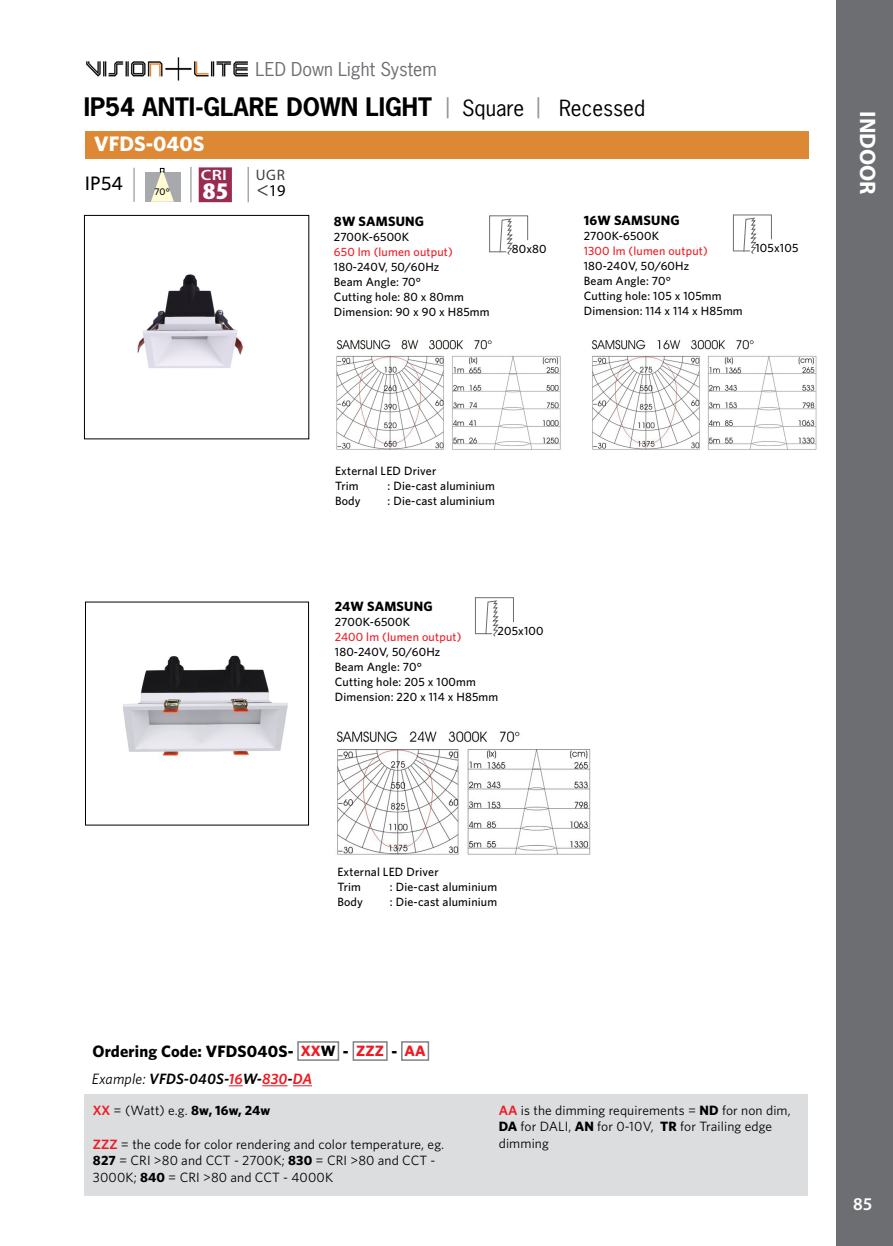
<style>
.page{position:relative;width:893px;height:1246px;background:#fff}
.page>*{position:absolute;margin:0;border:0;box-sizing:border-box;transform-origin:0 0}
.t1{font:700 24px "News Gothic Std";color:#000}
.t2{font:900 condensed 24px "Myriad Pro";color:#fff;scale:1.2 1}
.t3{font:700 22.5px "Myriad Pro";color:#fff}
.t4{font:700 21px "Whitney";color:#fff}
.t5{font:500 19.5px "Whitney";color:#000}
.t6{font:18px "News Gothic Std";color:#6d6e71}
.t7{font:600 18px "Myriad Pro";color:#fff}
.t8{font:700 16.5px "Whitney";letter-spacing:.01em;color:#000}
.t9{font:16.5px "Myriad Pro";color:#000}
.t10{font:15.15px "Myriad Pro";color:#414042}
.t11{font:italic 600 15px "Whitney";letter-spacing:.01em;color:#000}
.t12{font:600 15px "Myriad Pro";color:#fff;scale:1.2 1}
.t13{font:13.5px/16.5px "Whitney";letter-spacing:.01em;color:#000}
.t14{font:700 13.5px "Whitney";letter-spacing:.015em;color:#000}
.t15{font:500 12px/15px "Whitney";letter-spacing:.015em;color:#000}
.t16{font:500 12px "Whitney";letter-spacing:.015em;color:#ed1c24}
.t17{font:500 9.75px "Whitney";color:#000}
.s1{font-weight:400;font-size:21px;color:#939598}
.s2{font-weight:400;font-size:21px}
.s3{font-size:21px;color:#414042}
.s4{font-size:15px;color:#ed1c24}
.s5{font-size:15px}
.s6{font-weight:400}
.s7{color:#ed1c24}
.s8{font-weight:600;color:#ed1c24}
.s9{font-weight:700}
</style>
<div class="page">
<div style="left:836px;top:0;width:57px;height:1246px;background:#6d6e71"></div>
<img style="left:86px;top:57px;width:162px;height:23px">
<img style="left:336px;top:731px;width:255px;height:124px">
<svg style="left:475px;top:597px;width:39px;height:40px"></svg>
<img style="left:123px;top:655px;width:165px;height:101px">
<div style="left:85px;top:602px;width:224px;height:223px;border:1px solid #000"></div>
<img style="left:137px;top:274px;width:106px;height:94px">
<div style="left:84px;top:215px;width:225px;height:224px;border:1px solid #000"></div>
<svg style="left:733px;top:214px;width:39px;height:40px"></svg>
<svg style="left:489px;top:215px;width:39px;height:40px"></svg>
<img style="left:336px;top:340px;width:481px;height:110px">
<div style="left:297px;top:1041px;width:42px;height:20px;border:2px solid #808285"></div>
<div style="left:353px;top:1041px;width:35px;height:20px;border:2px solid #808285"></div>
<div style="left:401px;top:1041px;width:28px;height:20px;border:2px solid #808285"></div>
<div style="left:84px;top:1094px;width:724px;height:101px;background:#dcddde"></div>
<svg style="left:229px;top:1085px;width:14px;height:1px"></svg>
<svg style="left:262px;top:1085px;width:50px;height:1px"></svg>
<hr style="left:134px;top:168px;width:1px;height:34px;background:#808285">
<div style="left:145px;top:166px;width:36px;height:36px;border:1px solid #fff"></div>
<div style="left:145px;top:172px;width:35px;height:30px;background:#a7a9ac"></div>
<svg style="left:151px;top:168px;width:23px;height:34px"></svg>
<hr style="left:191px;top:167px;width:1px;height:35px;background:#808285">
<div style="left:199px;top:168px;width:32px;height:33px;background:#9a2c52"></div>
<div style="left:199px;top:167px;width:33px;height:35px;border:2px solid #9a2c52"></div>
<hr style="left:248px;top:167px;width:1px;height:35px;background:#808285">
<div style="left:85px;top:131px;width:723px;height:27px;background:#dd8835"></div>
<h3 class="t6" style="left:256px;top:62px;width:183px">LED Down Light System</h3>
<h1 class="t1" style="left:84px;top:98px;width:563px">IP54 ANTI-GLARE DOWN LIGHT <span class="s1">|</span> <span class="s2">Square</span> <span class="s1">|</span> <span class="s2">Recessed</span></h1>
<h3 class="t4" style="left:94px;top:136px;width:111px">VFDS-040S</h3>
<h3 class="t5" style="left:85px;top:176px;width:40px">IP54</h3>
<p class="t17" style="left:155px;top:188px;width:17px">70°</p>
<p class="t12" style="left:201px;top:166px;width:23px">CRI</p>
<h1 class="t2" style="left:203px;top:176px;width:23px">85</h1>
<p class="t10" style="left:256px;top:169px;width:31px">UGR</p>
<h3 class="t9" style="left:257px;top:185px;width:31px"><span class="s3">&lt;</span> 19</h3>
<p class="t14" style="left:334px;top:216px;width:92px">8W SAMSUNG</p>
<p class="t15" style="left:334px;top:230px;width:77px">2700K-6500K</p>
<p class="t16" style="left:334px;top:247px;width:120px">650 lm (lumen output)</p>
<p class="t15" style="left:334px;top:260px;width:157px">180-240V, 50/60Hz<br>Beam Angle: 70°<br>Cutting hole: 80 x 80mm<br>Dimension: 90 x 90 x H85mm</p>
<p class="t14" style="left:584px;top:215px;width:97px">16W SAMSUNG</p>
<p class="t15" style="left:584px;top:229px;width:77px">2700K-6500K</p>
<p class="t16" style="left:584px;top:246px;width:125px">1300 lm (lumen output)</p>
<p class="t15" style="left:584px;top:259px;width:160px">180-240V, 50/60Hz<br>Beam Angle: 70°<br>Cutting hole: 105 x 105mm<br>Dimension: 114 x 114 x H85mm</p>
<p class="t15" style="left:512px;top:242px;width:36px">80x80</p>
<p class="t15" style="left:755px;top:241px;width:44px">105x105</p>
<p class="t15" style="left:335px;top:464px;width:103px">External LED Driver<br>Trim</p>
<p class="t15" style="left:388px;top:479px;width:109px">: Die-cast aluminium</p>
<p class="t15" style="left:335px;top:494px;width:27px">Body</p>
<p class="t15" style="left:388px;top:494px;width:109px">: Die-cast aluminium</p>
<p class="t14" style="left:335px;top:601px;width:99px">24W SAMSUNG</p>
<p class="t15" style="left:335px;top:615px;width:77px">2700K-6500K</p>
<p class="t16" style="left:335px;top:632px;width:128px">2400 lm (lumen output)</p>
<p class="t15" style="left:335px;top:645px;width:165px">180-240V, 50/60Hz<br>Beam Angle: 70°<br>Cutting hole: 205 x 100mm<br>Dimension: 220 x 114 x H85mm</p>
<p class="t15" style="left:498px;top:624px;width:48px">205x100</p>
<h2 class="t3" style="left:876px;top:111px;width:85px;rotate:90deg">INDOOR</h2>
<p class="t15" style="left:337px;top:865px;width:103px">External LED Driver<br>Trim</p>
<p class="t15" style="left:390px;top:880px;width:109px">: Die-cast aluminium</p>
<p class="t15" style="left:337px;top:895px;width:27px">Body</p>
<p class="t15" style="left:390px;top:895px;width:109px">: Die-cast aluminium</p>
<h3 class="t8" style="left:92px;top:1045px;width:335px">Ordering Code: VFDS040S- <span class="s4">XX</span><span class="s5">W</span> - <span class="s4">ZZZ</span> - <span class="s4">AA</span></h3>
<p class="t11" style="left:92px;top:1073px;width:222px"><span class="s6">Example:</span> VFDS-040S-<span class="s7">16</span>W-<span class="s7">830</span>-<span class="s7">DA</span></p>
<p class="t13" style="left:93px;top:1103px;width:179px"><span class="s8">XX</span> = (Watt) e.g. <span class="s9">8w, 16w, 24w</span></p>
<p class="t13" style="left:93px;top:1136px;width:353px"><span class="s8">ZZZ</span> = the code for color rendering and color temperature, eg.<br><span class="s9">827</span> = CRI &gt;80 and CCT - 2700K; <span class="s9">830</span> = CRI &gt;80 and CCT -<br>3000K; <span class="s9">840</span> = CRI &gt;80 and CCT - 4000K</p>
<p class="t13" style="left:499px;top:1103px;width:294px"><span class="s8">AA</span> is the dimming requirements = <span class="s9">ND</span> for non dim,<br><span class="s9">DA</span> for DALI, <span class="s9">AN</span> for 0-10V, <span class="s9">TR</span> for Trailing edge dimming</p>
<h3 class="t7" style="left:853px;top:1193px;width:21px">85</h3>
</div>
